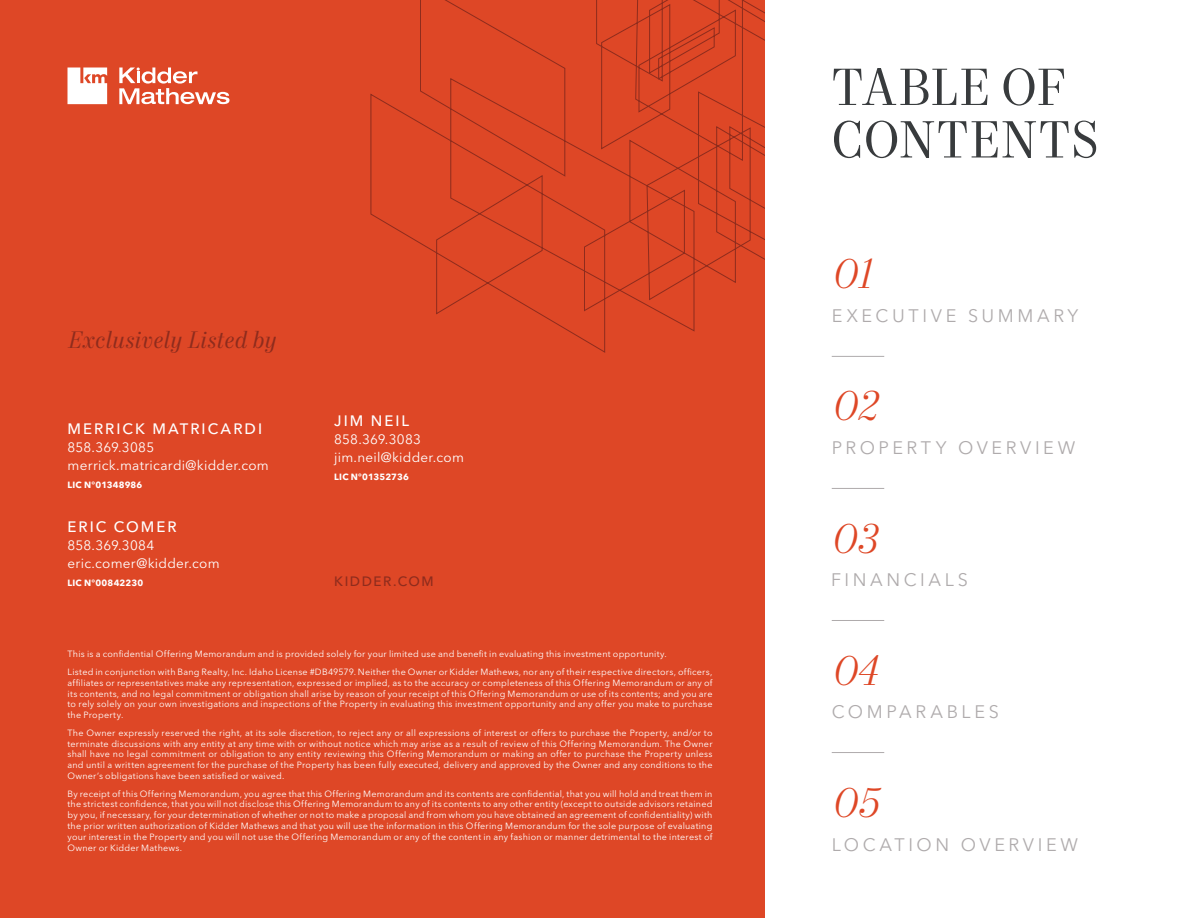
<style>
.page{position:relative;width:1188px;height:918px;background:#fff}
.page>*{position:absolute;margin:0;border:0;box-sizing:border-box;transform-origin:0 0}
.t1{font:52.5px/52.5px "Mort Modern 08";letter-spacing:-.005em;color:#383b3d}
.t2{font:italic 300 42px "Mort Modern 07";color:#de4726}
.t3{font:italic 24px "Mort Modern 08";letter-spacing:.01em;color:#8e2c1d}
.t4{font:18px "Avenir Next LT Pro";letter-spacing:.2em;color:#afabac}
.t5{font:500 15px "Avenir Next LT Pro";letter-spacing:.135em;color:#fff}
.t6{font:13.5px/18px "Avenir Next LT Pro";letter-spacing:.02em;color:#fff}
.t7{font:500 13.5px "Avenir Next LT Pro";letter-spacing:.11em;color:#8e2c1d}
.t8{font:9px/10.8px "Avenir Next LT Pro";letter-spacing:.025em;color:#fff;text-align:justify}
.t9{font:700 9px "Avenir Next LT Pro";letter-spacing:.015em;color:#fff}
</style>
<div class="page">
<div style="left:0;top:0;width:765px;height:918px;background:#de4726"></div>
<svg style="left:370px;top:0;width:395px;height:353px"></svg>
<hr style="left:832px;top:752px;width:52px;height:1px;background:#afabac">
<hr style="left:832px;top:620px;width:52px;height:1px;background:#afabac">
<hr style="left:832px;top:488px;width:52px;height:1px;background:#afabac">
<hr style="left:832px;top:356px;width:52px;height:1px;background:#afabac">
<svg style="left:119px;top:67px;width:110px;height:37px"></svg>
<svg style="left:68px;top:68px;width:39px;height:36px"></svg>
<h3 class="t3" style="left:68px;top:325px;width:211px">Exclusively Listed by</h3>
<h3 class="t5" style="left:68px;top:420px;width:196px">MERRICK MATRICARDI</h3>
<h3 class="t6" style="left:68px;top:438px;width:203px">858.369.3085 merrick.matricardi@kidder.com</h3>
<p class="t9" style="left:68px;top:479px;width:76px">LIC N°01348986</p>
<h3 class="t5" style="left:68px;top:518px;width:111px">ERIC COMER</h3>
<h3 class="t6" style="left:68px;top:536px;width:154px">858.369.3084 eric.comer@kidder.com</h3>
<p class="t9" style="left:68px;top:577px;width:77px">LIC N°00842230</p>
<h3 class="t5" style="left:334px;top:412px;width:76px">JIM NEIL</h3>
<h3 class="t6" style="left:334px;top:431px;width:131px">858.369.3083 jim.neil@kidder.com</h3>
<p class="t9" style="left:334px;top:472px;width:76px">LIC N°01352736</p>
<h3 class="t7" style="left:334px;top:573px;width:101px">KIDDER.COM</h3>
<p class="t8" style="left:68px;top:646px;width:646px;line-height:17.5px">This is a confidential Offering Memorandum and is provided solely for your limited use and benefit in evaluating this investment opportunity.<br>Listed in conjunction with Bang Realty, Inc. Idaho License #DB49579. Neither the Owner or Kidder Mathews, nor any of their respective directors, officers,</p>
<p class="t8" style="left:68px;top:677px;width:647px">affiliates or representatives make any representation, expressed or implied, as to the accuracy or completeness of this Offering Memorandum or any of its contents, and no legal commitment or obligation shall arise by reason of your receipt of this Offering Memorandum or use of its contents; and you are to rely solely on your own investigations and inspections of the Property in evaluating this investment opportunity and any offer you make to purchase the Property.</p>
<p class="t8" style="left:68px;top:727px;width:647px">The Owner expressly reserved the right, at its sole discretion, to reject any or all expressions of interest or offers to purchase the Property, and/or to terminate discussions with any entity at any time with or without notice which may arise as a result of review of this Offering Memorandum. The Owner shall have no legal commitment or obligation to any entity reviewing this Offering Memorandum or making an offer to purchase the Property unless and until a written agreement for the purchase of the Property has been fully executed, delivery and approved by the Owner and any conditions to the Owner’s obligations have been satisfied or waived.</p>
<p class="t8" style="left:68px;top:788px;width:647px">By receipt of this Offering Memorandum, you agree that this Offering Memorandum and its contents are confidential, that you will hold and treat them in the strictest confidence, that you will not disclose this Offering Memorandum to any of its contents to any other entity (except to outside advisors retained by you, if necessary, for your determination of whether or not to make a proposal and from whom you have obtained an agreement of confidentiality) with the prior written authorization of Kidder Mathews and that you will use the information in this Offering Memorandum for the sole purpose of evaluating your interest in the Property and you will not use the Offering Memorandum or any of the content in any fashion or manner detrimental to the interest of Owner or Kidder Mathews.</p>
<h1 class="t1" style="left:831px;top:64px;width:270px">TABLE OF<br>CONTENTS</h1>
<h2 class="t2" style="left:832px;top:249px;width:42px">01</h2>
<h3 class="t4" style="left:832px;top:305px;width:248px">EXECUTIVE SUMMARY</h3>
<h2 class="t2" style="left:832px;top:381px;width:47px">02</h2>
<h3 class="t4" style="left:832px;top:437px;width:245px">PROPERTY OVERVIEW</h3>
<h2 class="t2" style="left:831px;top:513px;width:48px">03</h2>
<h3 class="t4" style="left:831px;top:569px;width:139px">FINANCIALS</h3>
<h2 class="t2" style="left:832px;top:645px;width:47px">04</h2>
<h3 class="t4" style="left:832px;top:701px;width:169px">COMPARABLES</h3>
<h2 class="t2" style="left:832px;top:777px;width:48px">05</h2>
<h3 class="t4" style="left:832px;top:833px;width:248px">LOCATION OVERVIEW</h3>
</div>
